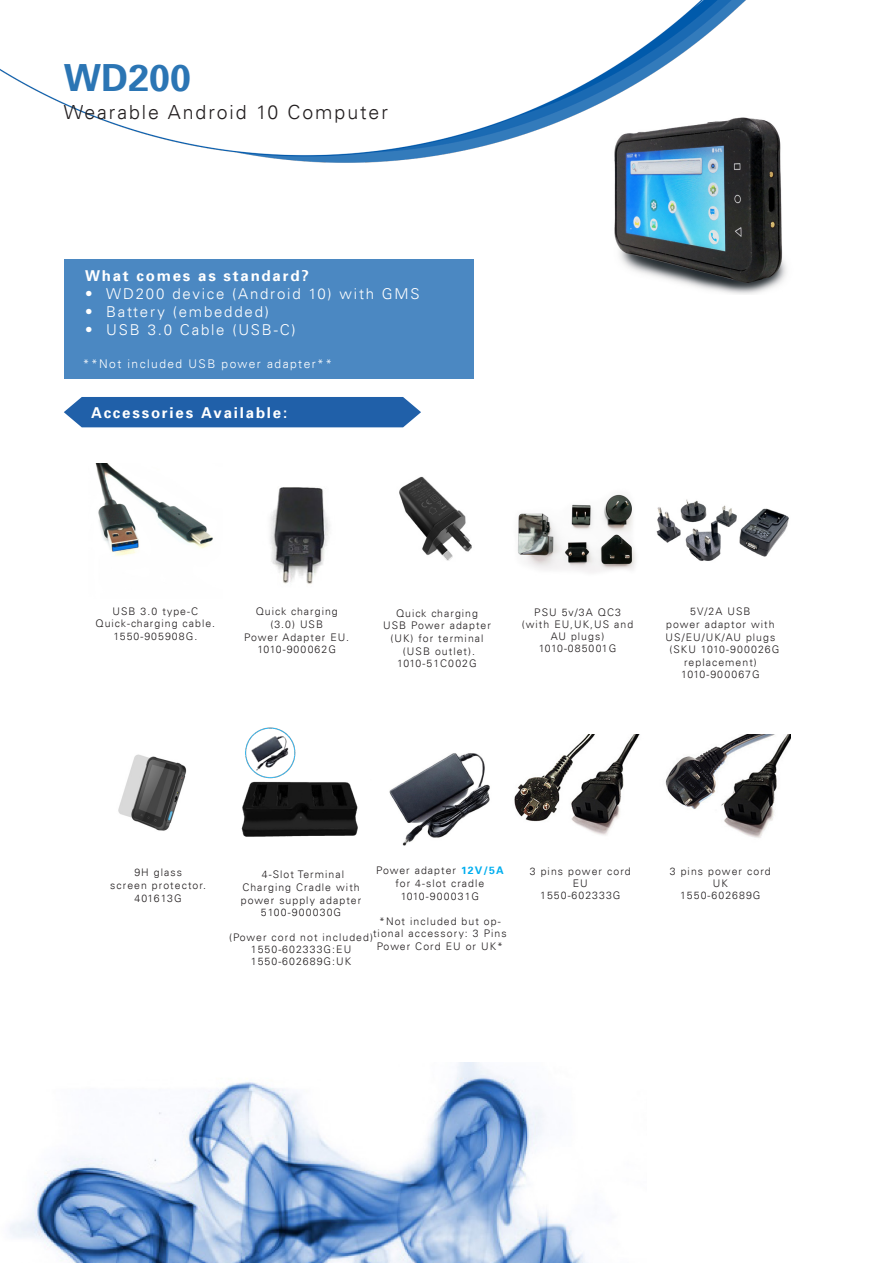
<style>
.page{position:relative;width:893px;height:1263px;background:#fff}
.page>*{position:absolute;margin:0;border:0;box-sizing:border-box;transform-origin:0 0}
.t1{font:700 37.5px "Univers 65";color:#2b75b4}
.t2{font:300 19.5px "Univers LT";letter-spacing:.1em;color:#231f20}
.t3{font:300 15px "Univers LT";letter-spacing:.12em;color:#fff}
.t4{font:700 15px "Univers 65";letter-spacing:.12em;color:#fff}
.t5{font:300 12px "Univers LT";letter-spacing:.12em;color:#fff}
.t6{font:300 10.5px/12.6px "Univers LT";letter-spacing:.1em;color:#231f20;text-align:center}
.s1{font-family:"Univers 65";font-weight:700;color:#00aeef}
</style>
<div class="page">
<img style="left:10px;top:1063px;width:577px;height:200px">
<img style="left:0;top:0;width:746px;height:163px">
<img style="left:514px;top:735px;width:276px;height:103px">
<img style="left:389px;top:753px;width:101px;height:93px">
<img style="left:517px;top:494px;width:119px;height:79px">
<img style="left:96px;top:464px;width:117px;height:92px">
<img style="left:399px;top:476px;width:73px;height:85px">
<img style="left:118px;top:754px;width:69px;height:77px">
<img style="left:241px;top:727px;width:117px;height:110px">
<img style="left:656px;top:499px;width:133px;height:62px">
<img style="left:270px;top:487px;width:60px;height:97px">
<div style="left:64px;top:259px;width:410px;height:119px;background:#4b88c2"></div>
<div style="left:64px;top:397px;width:357px;height:30px;background:#2060a9"></div>
<img style="left:584px;top:114px;width:203px;height:180px">
<p class="t1" style="left:64px;top:54px;width:129px">WD200</p>
<p class="t2" style="left:64px;top:100px;width:326px">Wearable Android 10 Computer</p>
<p class="t4" style="left:85px;top:266px;width:225px">What comes as standard?</p>
<p class="t3" style="left:85px;top:285px;width:336px">• WD200 device (Android 10) with GMS</p>
<p class="t3" style="left:85px;top:303px;width:185px">• Battery (embedded)</p>
<p class="t3" style="left:85px;top:321px;width:212px">• USB 3.0 Cable (USB-C)</p>
<p class="t5" style="left:83px;top:356px;width:251px">**Not included USB power adapter**</p>
<p class="t4" style="left:91px;top:403px;width:198px">Accessories Available:</p>
<p class="t6" style="left:113px;top:605px;width:87px">USB 3.0 type-C</p>
<p class="t6" style="left:95px;top:617px;width:121px">Quick-charging cable.</p>
<p class="t6" style="left:113px;top:630px;width:85px">1550-905908G.</p>
<p class="t6" style="left:244px;top:605px;width:106px">Quick charging (3.0) USB<br>Power Adapter EU.</p>
<p class="t6" style="left:257px;top:643px;width:80px">1010-900062G</p>
<p class="t6" style="left:396px;top:607px;width:84px">Quick charging</p>
<p class="t6" style="left:383px;top:619px;width:109px">USB Power adapter</p>
<p class="t6" style="left:390px;top:632px;width:95px">(UK) for terminal</p>
<p class="t6" style="left:397px;top:645px;width:81px">(USB outlet).<br>1010-51C002G</p>
<p class="t6" style="left:522px;top:607px;width:113px;line-height:12px">PSU 5v/3A QC3 (with EU,UK,US and</p>
<p class="t6" style="left:551px;top:630px;width:55px">AU plugs)</p>
<p class="t6" style="left:539px;top:642px;width:79px">1010-085001G</p>
<p class="t6" style="left:666px;top:605px;width:111px">5V/2A USB<br>power adaptor with<br>US/EU/UK/AU plugs</p>
<p class="t6" style="left:684px;top:643px;width:97px;text-align:left;text-indent:-15px">(SKU 1010-900026G replacement)</p>
<p class="t6" style="left:681px;top:668px;width:80px">1010-900067G</p>
<p class="t6" style="left:376px;top:864px;width:129px">Power adapter <span class="s1">12V/5A </span>for 4-slot cradle</p>
<p class="t6" style="left:401px;top:890px;width:80px">1010-900031G</p>
<p class="t6" style="left:373px;top:915px;width:135px">*Not included but op&shy;tional accessory: 3 Pins<br>Power Cord EU or UK*</p>
<p class="t6" style="left:110px;top:866px;width:97px">9H glass<br>screen protector.<br>401613G</p>
<p class="t6" style="left:241px;top:868px;width:122px">4-Slot Terminal<br>Charging Cradle with power supply adapter<br>5100-900030G</p>
<p class="t6" style="left:229px;top:932px;width:145px;line-height:12px">(Power cord not included)<br>1550-602333G:EU</p>
<p class="t6" style="left:251px;top:955px;width:102px">1550-602689G:UK</p>
<p class="t6" style="left:530px;top:865px;width:102px;line-height:12px">3 pins power cord<br>EU</p>
<p class="t6" style="left:540px;top:889px;width:82px">1550-602333G</p>
<p class="t6" style="left:670px;top:865px;width:102px">3 pins power cord</p>
<p class="t6" style="left:713px;top:877px;width:17px">UK</p>
<p class="t6" style="left:680px;top:889px;width:82px">1550-602689G</p>
</div>
